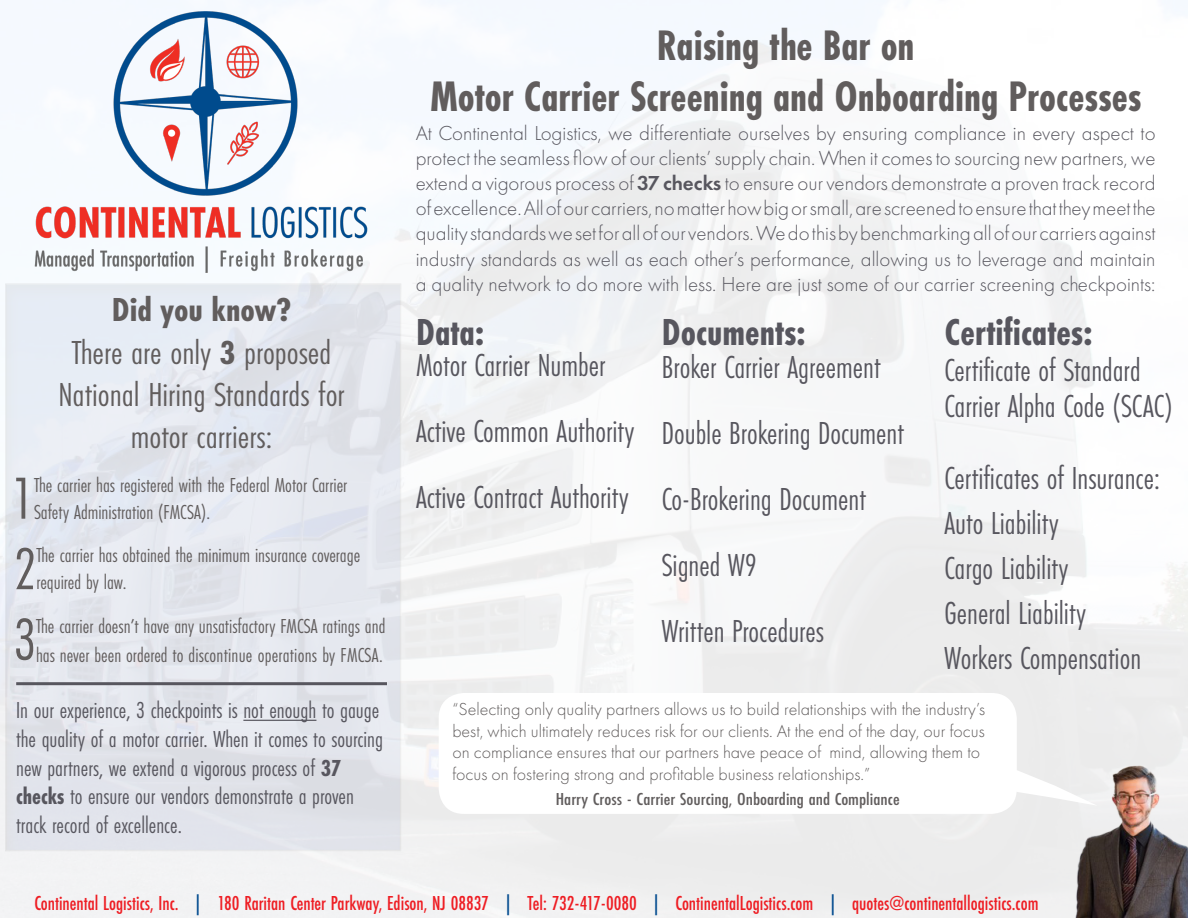
<style>
.page{position:relative;width:1188px;height:918px;background:#fff}
.page>*{position:absolute;margin:0;border:0;box-sizing:border-box;transform-origin:0 0}
.t1{font:61.5px "Futura PT Cond";color:#615d5d}
.t2{font:700 44.25px "Futura PT Cond";color:#615d5d}
.t3{font:700 39px "Futura PT Cond";color:#57565e}
.t4{font:34.5px "Futura PT Cond";color:#615d5d;scale:1.07 1}
.t5{font:700 34.5px "Futura PT Cond";color:#615d5d;scale:1.07 1}
.t6{font:33px "Futura PT Cond";color:#57565e}
.t7{font:24px/28.8px "Futura PT Cond";color:#57565e}
.t8{font:300 21px/25.2px "Futura PT";color:#57565e;text-align:justify}
.t9{font:21px/27px "Futura PT Cond";color:#615d5d}
.t10{font:500 21px "Futura PT Cond";color:#ee1d23}
.t11{font:300 18px/21.6px "Futura PT";color:#615d5d}
.t12{font:500 18px "Futura PT Cond";color:#615d5d;scale:1.13 1}
.s1{font-weight:700}
.s2{font-weight:600}
.s3{color:#014a8e}
</style>
<div class="page">
<img style="left:0;top:0;width:1188px;height:918px">
<div style="left:0;top:278px;width:402px;height:574px;background:#e4e8ef"></div>
<hr style="left:243px;top:720px;width:73px;height:1px;background:#57565e">
<img style="left:35px;top:12px;width:333px;height:261px">
<img style="left:1055px;top:763px;width:133px;height:155px">
<div style="left:439px;top:693px;width:578px;height:121px;background:#fff;border-radius:25px"></div>
<svg style="left:1011px;top:763px;width:86px;height:43px"></svg>
<hr style="left:16px;top:682px;width:371px;height:3px;background:#57565e">
<p class="t5" style="left:112px;top:289px;width:169px">Did you know?</p>
<p class="t4" style="left:72px;top:333px;width:244px">There are only <span class="s1">3</span> proposed</p>
<p class="t4" style="left:58px;top:375px;width:269px">National Hiring Standards for</p>
<p class="t4" style="left:131px;top:417px;width:134px">motor carriers:</p>
<p class="t1" style="left:12px;top:463px;width:24px">1</p>
<p class="t9" style="left:34px;top:471px;width:315px">The carrier has registered with the Federal Motor Carrier<br>Safety Administration (FMCSA).</p>
<p class="t1" style="left:14px;top:533px;width:24px">2</p>
<p class="t9" style="left:36px;top:542px;width:325px">The carrier has obtained the minimum insurance coverage required by law.</p>
<p class="t1" style="left:14px;top:604px;width:24px">3</p>
<p class="t9" style="left:36px;top:611px;width:351px;line-height:28.8px">The carrier doesn’t have any unsatisfactory FMCSA ratings and has never been ordered to discontinue operations by FMCSA.</p>
<p class="t7" style="left:16px;top:696px;width:368px">In our experience, 3 checkpoints is not enough to gauge the quality of a motor carrier. When it comes to sourcing new partners, we extend a vigorous process of <span class="s1">37 checks</span> to ensure our vendors demonstrate a proven track record of excellence.</p>
<p class="t2" style="left:657px;top:20px;width:259px">Raising the Bar on</p>
<p class="t2" style="left:430px;top:71px;width:713px">Motor Carrier Screening and Onboarding Processes</p>
<p class="t8" style="left:416px;top:120px;width:741px">At Continental Logistics, we differentiate ourselves by ensuring compliance in every aspect to protect the seamless flow of our clients’ supply chain. When it comes to sourcing new partners, we extend a vigorous process of <span class="s2">37 checks</span> to ensure our vendors demonstrate a proven track record of excellence. All of our carriers, no matter how big or small, are screened to ensure that they meet the quality standards we set for all of our vendors. We do this by benchmarking all of our carriers against industry standards as well as each other’s performance, allowing us to leverage and maintain a quality network to do more with less. Here are just some of our carrier screening checkpoints:</p>
<p class="t3" style="left:416px;top:309px;width:70px">Data:</p>
<p class="t6" style="left:416px;top:346px;width:191px">Motor Carrier Number</p>
<p class="t6" style="left:416px;top:412px;width:220px">Active Common Authority</p>
<p class="t6" style="left:416px;top:478px;width:214px">Active Contract Authority</p>
<p class="t3" style="left:662px;top:309px;width:146px">Documents:</p>
<p class="t6" style="left:662px;top:348px;width:220px">Broker Carrier Agreement</p>
<p class="t6" style="left:662px;top:414px;width:244px">Double Brokering Document</p>
<p class="t6" style="left:662px;top:480px;width:206px">Co-Brokering Document</p>
<p class="t6" style="left:662px;top:546px;width:97px">Signed W9</p>
<p class="t6" style="left:662px;top:612px;width:164px">Written Procedures</p>
<p class="t3" style="left:945px;top:309px;width:150px">Certificates:</p>
<p class="t6" style="left:945px;top:351px;width:198px">Certificate of Standard</p>
<p class="t6" style="left:945px;top:387px;width:230px">Carrier Alpha Code (SCAC)</p>
<p class="t6" style="left:945px;top:459px;width:217px">Certificates of Insurance:</p>
<p class="t6" style="left:945px;top:504px;width:116px">Auto Liability</p>
<p class="t6" style="left:945px;top:549px;width:125px">Cargo Liability</p>
<p class="t6" style="left:945px;top:594px;width:143px">General Liability</p>
<p class="t6" style="left:945px;top:639px;width:198px">Workers Compensation</p>
<p class="t11" style="left:452px;top:699px;width:534px">“Selecting only quality partners allows us to build relationships with the industry’s best, which ultimately reduces risk for our clients. At the end of the day, our focus on compliance ensures that our partners have peace of mind, allowing them to focus on fostering strong and profitable business relationships.”</p>
<p class="t12" style="left:556px;top:788px;width:306px">Harry Cross - Carrier Sourcing, Onboarding and Compliance</p>
<p class="t10" style="left:34px;top:890px;width:1006px">Continental Logistics, Inc. <span class="s3">|</span> 180 Raritan Center Parkway, Edison, NJ 08837 <span class="s3">|</span> Tel: 732-417-0080 <span class="s3">|</span> ContinentalLogistics.com <span class="s3">|</span> quotes@continentallogistics.com</p>
</div>
